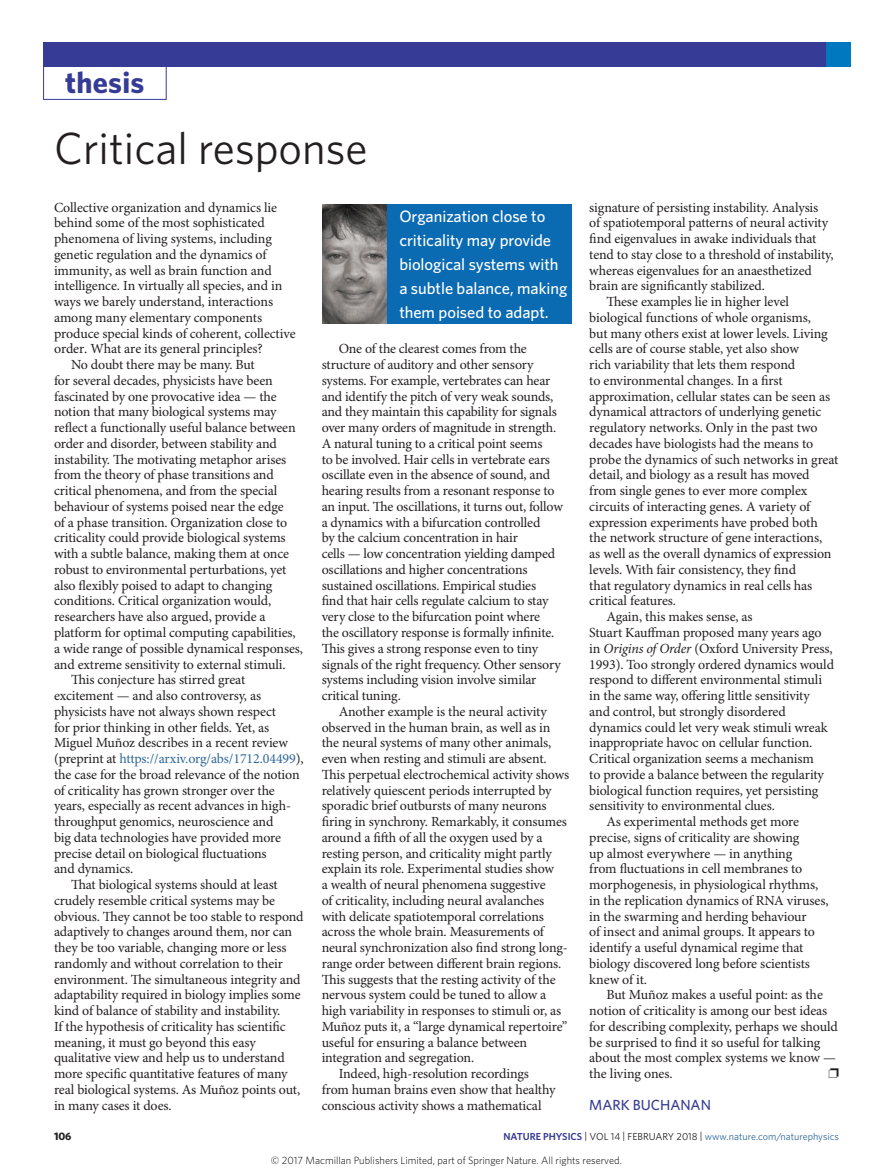
<style>
.page{position:relative;width:893px;height:1174px;background:#fff}
.page>*{position:absolute;margin:0;border:0;box-sizing:border-box;transform-origin:0 0}
.Title{font:45px "Whitney";color:#231f20}
.t1{font:700 30px "Whitney";letter-spacing:.01em;color:#363b95}
.Pull_quote_in_box{font:500 16.5px/24px "Whitney";letter-spacing:-.005em;color:#fff}
.Author{font:500 14.7px "Whitney";letter-spacing:-.005em;color:#363b95}
.Body_text{font:13.95px/15.8px "Minion Pro";letter-spacing:-.01em;color:#231f20}
.Body_first{font:13.95px/15.8px "Minion Pro";letter-spacing:-.01em;color:#231f20}
.t2{font:700 10.8px "Whitney";color:#231f20}
.t3{font:300 10.5px "Whitney";color:#000}
.t4{font:10.2px "Whitney";color:#2f679b}
.s1{color:#2f679b}
.s2{font-style:italic}
.s3{font-weight:600;color:#363b95}
.s4{color:#231f20}
</style>
<div class="page">
<div style="left:43px;top:66px;width:124px;height:34px;border:1px solid #363b95"></div>
<div style="left:43px;top:43px;width:806px;height:24px;background:#363b95"></div>
<div style="left:826px;top:43px;width:24px;height:24px;background:#0078c0"></div>
<div style="left:322px;top:204px;width:250px;height:120px;background:#0a6ab2"></div>
<img style="left:322px;top:204px;width:65px;height:119px">
<h2 class="t1" style="left:65px;top:62px;width:81px">thesis</h2>
<p class="Title" style="left:54px;top:118px;width:315px">Critical response</p>
<p class="Body_first" style="left:54px;top:200px;width:243px">Collective organization and dynamics lie behind some of the most sophisticated phenomena of living systems, including genetic regulation and the dynamics of immunity, as well as brain function and intelligence. In virtually all species, and in ways we barely understand, interactions among many elementary components produce special kinds of coherent, collective order. What are its general principles?</p>
<p class="Body_text" style="left:54px;top:357px;width:251px;text-indent:17px">No doubt there may be many. But<br>for several decades, physicists have been fascinated by one provocative idea — the notion that many biological systems may reflect a functionally useful balance between order and disorder, between stability and instability. The motivating metaphor arises from the theory of phase transitions and critical phenomena, and from the special behaviour of systems poised near the edge<br>of a phase transition. Organization close to criticality could provide biological systems with a subtle balance, making them at once robust to environmental perturbations, yet also flexibly poised to adapt to changing conditions. Critical organization would, researchers have also argued, provide a platform for optimal computing capabilities, a wide range of possible dynamical responses, and extreme sensitivity to external stimuli.</p>
<p class="Body_text" style="left:54px;top:672px;width:251px;text-indent:17px">This conjecture has stirred great excitement — and also controversy, as physicists have not always shown respect<br>for prior thinking in other fields. Yet, as Miguel Muñoz describes in a recent review (preprint at <span class="s1">https://arxiv.org/abs/1712.04499</span>), the case for the broad relevance of the notion of criticality has grown stronger over the years, especially as recent advances in high&shy;throughput genomics, neuroscience and<br>big data technologies have provided more precise detail on biological fluctuations<br>and dynamics.</p>
<p class="Body_text" style="left:54px;top:877px;width:251px;text-indent:17px">That biological systems should at least crudely resemble critical systems may be obvious. They cannot be too stable to respond adaptively to changes around them, nor can they be too variable, changing more or less randomly and without correlation to their environment. The simultaneous integrity and adaptability required in biology implies some kind of balance of stability and instability.<br>If the hypothesis of criticality has scientific meaning, it must go beyond this easy qualitative view and help us to understand more specific quantitative features of many real biological systems. As Muñoz points out, in many cases it does.</p>
<p class="Pull_quote_in_box" style="left:399px;top:204px;width:170px">Organization close to criticality may provide biological systems with a subtle balance, making them poised to adapt.</p>
<p class="Body_text" style="left:322px;top:341px;width:243px;text-indent:17px">One of the clearest comes from the structure of auditory and other sensory systems. For example, vertebrates can hear and identify the pitch of very weak sounds, and they maintain this capability for signals over many orders of magnitude in strength.<br>A natural tuning to a critical point seems<br>to be involved. Hair cells in vertebrate ears oscillate even in the absence of sound, and hearing results from a resonant response to an input. The oscillations, it turns out, follow a dynamics with a bifurcation controlled<br>by the calcium concentration in hair<br>cells — low concentration yielding damped oscillations and higher concentrations sustained oscillations. Empirical studies<br>find that hair cells regulate calcium to stay very close to the bifurcation point where<br>the oscillatory response is formally infinite.<br>This gives a strong response even to tiny signals of the right frequency. Other sensory systems including vision involve similar critical tuning.</p>
<p class="Body_text" style="left:322px;top:704px;width:249px;text-indent:17px">Another example is the neural activity observed in the human brain, as well as in the neural systems of many other animals, even when resting and stimuli are absent.<br>This perpetual electrochemical activity shows relatively quiescent periods interrupted by sporadic brief outbursts of many neurons firing in synchrony. Remarkably, it consumes around a fifth of all the oxygen used by a resting person, and criticality might partly explain its role. Experimental studies show<br>a wealth of neural phenomena suggestive<br>of criticality, including neural avalanches with delicate spatiotemporal correlations across the whole brain. Measurements of neural synchronization also find strong long&shy;range order between different brain regions.<br>This suggests that the resting activity of the nervous system could be tuned to allow a high variability in responses to stimuli or, as Muñoz puts it, a “large dynamical repertoire” useful for ensuring a balance between integration and segregation.</p>
<p class="Body_text" style="left:322px;top:1066px;width:235px;text-indent:17px">Indeed, high-resolution recordings from human brains even show that healthy conscious activity shows a mathematical</p>
<p class="Body_text" style="left:589px;top:200px;width:246px">signature of persisting instability. Analysis<br>of spatiotemporal patterns of neural activity find eigenvalues in awake individuals that tend to stay close to a threshold of instability, whereas eigenvalues for an anaesthetized brain are significantly stabilized.</p>
<p class="Body_text" style="left:589px;top:294px;width:251px;text-indent:17px">These examples lie in higher level biological functions of whole organisms,<br>but many others exist at lower levels. Living cells are of course stable, yet also show<br>rich variability that lets them respond<br>to environmental changes. In a first approximation, cellular states can be seen as dynamical attractors of underlying genetic regulatory networks. Only in the past two decades have biologists had the means to probe the dynamics of such networks in great detail, and biology as a result has moved from single genes to ever more complex circuits of interacting genes. A variety of expression experiments have probed both the network structure of gene interactions,<br>as well as the overall dynamics of expression levels. With fair consistency, they find<br>that regulatory dynamics in real cells has critical features.</p>
<p class="Body_text" style="left:589px;top:609px;width:246px;text-indent:17px">Again, this makes sense, as<br>Stuart Kauffman proposed many years ago in <span class="s2">Origins of Order</span> (Oxford University Press, 1993). Too strongly ordered dynamics would respond to different environmental stimuli in the same way, offering little sensitivity<br>and control, but strongly disordered dynamics could let very weak stimuli wreak inappropriate havoc on cellular function.<br>Critical organization seems a mechanism<br>to provide a balance between the regularity biological function requires, yet persisting sensitivity to environmental clues.</p>
<p class="Body_text" style="left:589px;top:814px;width:241px;text-indent:17px">As experimental methods get more precise, signs of criticality are showing<br>up almost everywhere — in anything<br>from fluctuations in cell membranes to morphogenesis, in physiological rhythms, in the replication dynamics of RNA viruses, in the swarming and herding behaviour<br>of insect and animal groups. It appears to identify a useful dynamical regime that biology discovered long before scientists knew of it.</p>
<p class="Body_text" style="left:589px;top:987px;width:250px;text-indent:17px">But Muñoz makes a useful point: as the notion of criticality is among our best ideas for describing complexity, perhaps we should be surprised to find it so useful for talking about the most complex systems we know — the living ones.</p>
<p class="Author" style="left:589px;top:1094px;width:123px">MARK BUCHANAN</p>
<p class="t2" style="left:54px;top:1129px;width:19px">106</p>
<p class="t4" style="left:503px;top:1129px;width:337px"><span class="s3">NATURE PHYSICS</span> <span class="s4">| VOL 14 | FEBRUARY 2018 |</span> www.nature.com/naturephysics</p>
<p class="t3" style="left:271px;top:1153px;width:352px">© 2017 Macmillan Publishers Limited, part of Springer Nature. All rights reserved.</p>
</div>
